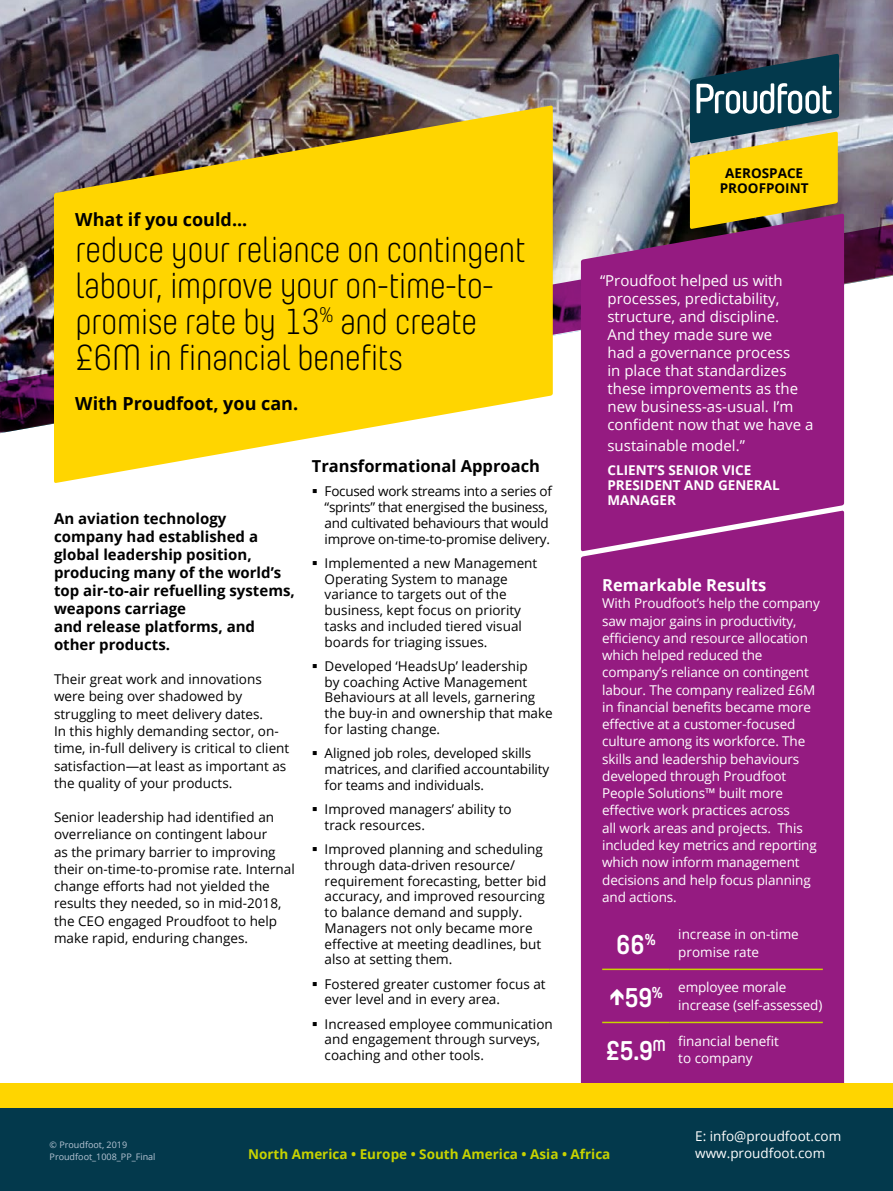
<style>
.page{position:relative;width:893px;height:1191px;background:#fff}
.page>*{position:absolute;margin:0;border:0;box-sizing:border-box;transform-origin:0 0}
.t1{font:300 36px/36px "Yummo";letter-spacing:-.02em;color:#000}
.t2{font:700 27px "Yummo";color:#fff}
.t3{font:700 18px "Open Sans";color:#000}
.t4{font:700 16.5px "Open Sans";color:#000}
.t5{font:700 16.5px "Open Sans";color:#fff}
.t6{font:15px/18px "Open Sans";color:#fff}
.t7{font:700 15px/18px "Open Sans";color:#000}
.t8{font:13.5px/15.8px "Open Sans";color:#000}
.t9{font:13.5px/17.2px "Open Sans";letter-spacing:-.01em;color:#fff}
.t10{font:13.5px/15.8px "Open Sans";letter-spacing:-.02em;color:#000}
.t11{font:700 13.5px "Open Sans";color:#c8d300}
.t12{font:700 13.5px/15px "Open Sans";color:#fff}
.t13{font:700 13.5px/15px "Open Sans";color:#000;text-align:center}
.t14{font:9px/12px "Open Sans";color:#b7c5d4}
.s1{font-family:"Yummo";font-weight:700;font-size:27px}
.s2{font-family:"Yummo";font-weight:700;font-size:15.75px}
</style>
<div class="page">
<img style="left:0;top:0;width:893px;height:222px">
<img style="left:0;top:222px;width:893px;height:212px">
<svg style="left:54px;top:105px;width:499px;height:378px;background:#eecd2a"></svg>
<svg style="left:690px;top:53px;width:149px;height:160px;background:#929444"></svg>
<div style="left:581px;top:551px;width:263px;height:532px;background:#951b81"></div>
<div style="left:0;top:1108px;width:893px;height:83px;background:#03394c"></div>
<div style="left:0;top:1083px;width:893px;height:25px;background:#ffd500"></div>
<hr style="left:602px;top:968px;width:68px;height:2px;background:#c8d300">
<hr style="left:670px;top:968px;width:153px;height:2px;background:#c8d300">
<hr style="left:602px;top:1021px;width:68px;height:2px;background:#c8d300">
<hr style="left:670px;top:1021px;width:153px;height:2px;background:#c8d300">
<svg style="left:581px;top:213px;width:263px;height:338px;background:#952581"></svg>
<svg style="left:611px;top:989px;width:13px;height:16px"></svg>
<h3 class="t3" style="left:75px;top:207px;width:174px">What if you could...</h3>
<h1 class="t1" style="left:75px;top:231px;width:452px">reduce your reliance on contingent labour, improve your on-time-to&shy;promise rate by 13<sup>%</sup> and create £6M in financial benefits</h1>
<h3 class="t3" style="left:75px;top:390px;width:224px">With Proudfoot, you can.</h3>
<p class="t7" style="left:54px;top:509px;width:242px">An aviation technology company had established a global leadership position, producing many of the world’s top air-to-air refuelling systems, weapons carriage<br>and release platforms, and other products.</p>
<p class="t8" style="left:54px;top:670px;width:237px;line-height:17.2px">Their great work and innovations were being over shadowed by struggling to meet delivery dates.<br>In this highly demanding sector, on&shy;time, in-full delivery is critical to client satisfaction—at least as important as the quality of your products.</p>
<p class="t8" style="left:54px;top:808px;width:242px;line-height:17.2px">Senior leadership had identified an overreliance on contingent labour<br>as the primary barrier to improving their on-time-to-promise rate. Internal change efforts had not yielded the results they needed, so in mid-2018, the CEO engaged Proudfoot to help make rapid, enduring changes.</p>
<p class="t4" style="left:312px;top:454px;width:230px">Transformational Approach</p>
<p class="t10" style="left:325px;top:483px;width:229px">Focused work streams into a series of “sprints” that energised the business, and cultivated behaviours that would improve on-time-to-promise delivery.</p>
<p class="t8" style="left:325px;top:554px;width:214px">Implemented a new Management<br>Operating System to manage variance to targets out of the business, kept focus on priority tasks and included tiered visual boards for triaging issues.</p>
<p class="t8" style="left:325px;top:658px;width:230px">Developed ‘HeadsUp’ leadership<br>by coaching Active Management<br>Behaviours at all levels, garnering the buy-in and ownership that make for lasting change.</p>
<p class="t8" style="left:325px;top:745px;width:226px">Aligned job roles, developed skills matrices, and clarified accountability for teams and individuals.</p>
<p class="t8" style="left:325px;top:801px;width:188px">Improved managers’ ability to track resources.</p>
<p class="t8" style="left:325px;top:841px;width:223px">Improved planning and scheduling through data-driven resource/ requirement forecasting, better bid accuracy, and improved resourcing to balance demand and supply.<br>Managers not only became more effective at meeting deadlines, but also at setting them.</p>
<p class="t8" style="left:325px;top:975px;width:222px">Fostered greater customer focus at ever level and in every area.</p>
<p class="t8" style="left:325px;top:1015px;width:230px">Increased employee communication and engagement through surveys, coaching and other tools.</p>
<p class="t13" style="left:720px;top:166px;width:90px">AEROSPACE<br>PROOFPOINT</p>
<p class="t6" style="left:607px;top:271px;width:207px;text-indent:-8px">“Proudfoot helped us with processes, predictability, structure, and discipline.<br>And they made sure we<br>had a governance process<br>in place that standardizes these improvements as the new business-as-usual. I’m confident now that we have a</p>
<p class="t6" style="left:607px;top:436px;width:139px">sustainable model.”</p>
<p class="t12" style="left:607px;top:462px;width:174px">CLIENT’S SENIOR VICE<br>PRESIDENT AND GENERAL<br>MANAGER</p>
<p class="t5" style="left:602px;top:573px;width:166px">Remarkable Results</p>
<p class="t9" style="left:602px;top:594px;width:219px">With Proudfoot’s help the company saw major gains in productivity, efficiency and resource allocation which helped reduced the company’s reliance on contingent labour. The company realized £6M in financial benefits became more effective at a customer-focused culture among its workforce. The skills and leadership behaviours developed through Proudfoot<br>People Solutions™ built more effective work practices across<br>all work areas and projects. This included key metrics and reporting which now inform management decisions and help focus planning and actions.</p>
<h2 class="t2" style="left:616px;top:919px;width:41px">66<sup>%</sup></h2>
<p class="t9" style="left:678px;top:925px;width:122px">increase in on-time promise rate</p>
<p class="t9" style="left:678px;top:978px;width:146px;text-indent:-54px"><span class="s1">59</span><span class="s2">%</span> employee morale increase (self-assessed)</p>
<p class="t9" style="left:678px;top:1031px;width:102px;text-indent:-72px"><span class="s1">£5.9</span><span class="s2">M</span> financial benefit to company</p>
<p class="t14" style="left:50px;top:1138px;width:107px">© Proudfoot, 2019<br>Proudfoot_1008_PP_Final</p>
<p class="t9" style="left:695px;top:1126px;width:148px">E: info@proudfoot.com</p>
<p class="t11" style="left:248px;top:1144px;width:364px">North America • Europe • South America • Asia • Africa</p>
<p class="t9" style="left:695px;top:1144px;width:131px">www.proudfoot.com</p>
</div>
